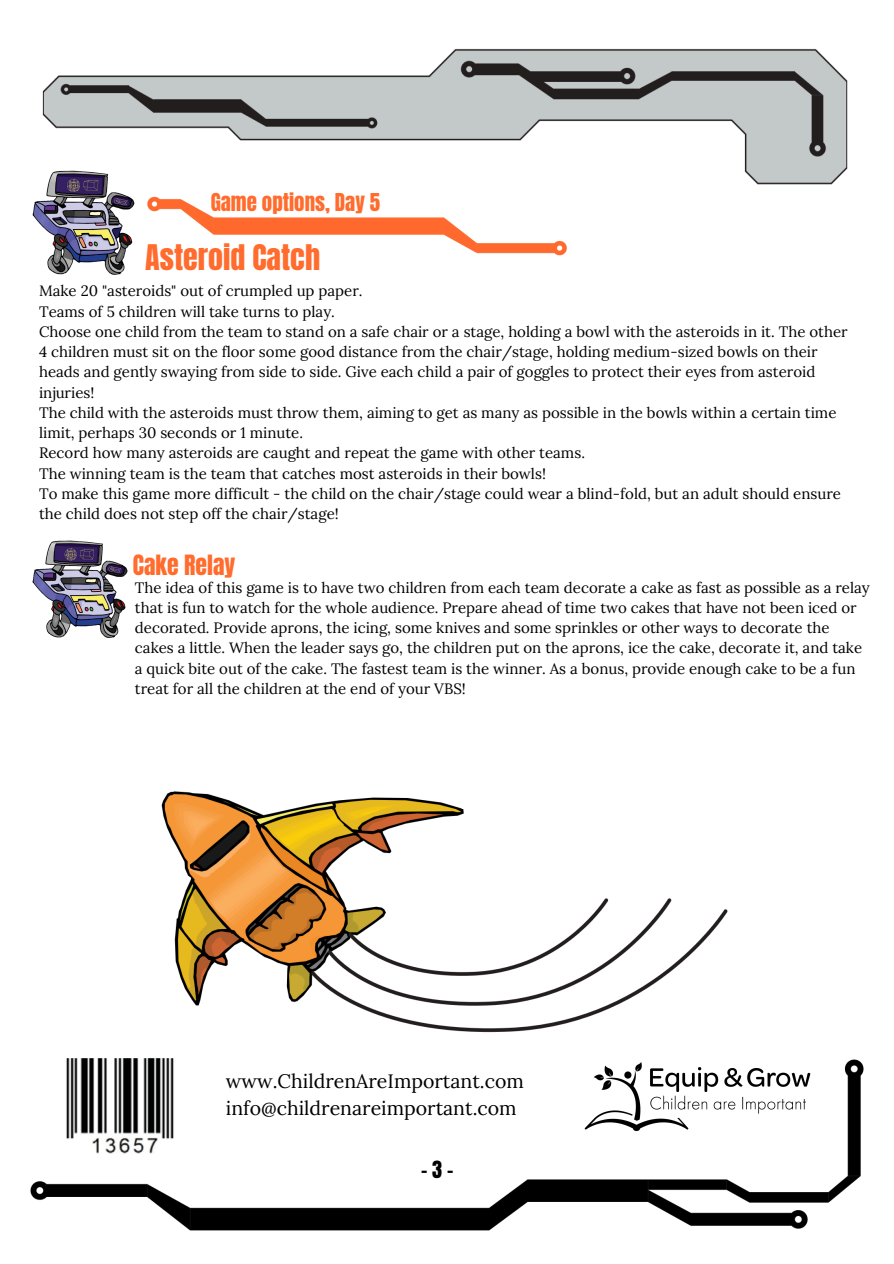
<style>
.page{position:relative;width:894px;height:1264px;background:#fff}
.page>*{position:absolute;margin:0;border:0;box-sizing:border-box;transform-origin:0 0}
.t1{font:30px "Anton";color:#ff6c2d}
.t2{font:23.7px "Anton";color:#ff6c2d}
.t3{font:20.85px "Anton";color:#ff6c2d}
.t4{font:20.25px "Anton";color:#000}
.t5{font:19.5px/26.2px "Lora";color:#000}
.t6{font:15px/20.2px "Lora";color:#000}
</style>
<div class="page">
<img style="left:30px;top:1059px;width:834px;height:172px">
<img style="left:42px;top:48px;width:806px;height:137px">
<img style="left:161px;top:791px;width:567px;height:242px">
<img style="left:572px;top:1059px;width:250px;height:87px">
<img style="left:147px;top:196px;width:420px;height:60px">
<img style="left:32px;top:169px;width:103px;height:106px">
<img style="left:32px;top:540px;width:96px;height:98px">
<img style="left:63px;top:1058px;width:113px;height:99px">
<p class="t3" style="left:211px;top:187px;width:171px">Game options, Day 5</p>
<p class="t1" style="left:145px;top:236px;width:176px">Asteroid Catch</p>
<p class="t6" style="left:39px;top:281px;width:325px">Make 20 "asteroids" out of crumpled up paper.</p>
<h2 class="t6" style="left:39px;top:301px;width:297px">Teams of 5 children will take turns to play.</h2>
<p class="t6" style="left:39px;top:321px;width:809px">Choose one child from the team to stand on a safe chair or a stage, holding a bowl with the asteroids in it. The other 4 children must sit on the floor some good distance from the chair/stage, holding medium-sized bowls on their heads and gently swaying from side to side. Give each child a pair of goggles to protect their eyes from asteroid injuries!</p>
<p class="t6" style="left:39px;top:402px;width:798px">The child with the asteroids must throw them, aiming to get as many as possible in the bowls within a certain time limit, perhaps 30 seconds or 1 minute.</p>
<p class="t6" style="left:39px;top:443px;width:547px">Record how many asteroids are caught and repeat the game with other teams.</p>
<p class="t6" style="left:39px;top:463px;width:508px">The winning team is the team that catches most asteroids in their bowls!</p>
<h3 class="t6" style="left:39px;top:483px;width:803px">To make this game more difficult - the child on the chair/stage could wear a blind-fold, but an adult should ensure the child does not step off the chair/stage!</h3>
<p class="t2" style="left:133px;top:547px;width:104px">Cake Relay</p>
<h3 class="t6" style="left:135px;top:577px;width:736px">The idea of this game is to have two children from each team decorate a cake as fast as possible as a relay that is fun to watch for the whole audience. Prepare ahead of time two cakes that have not been iced or decorated. Provide aprons, the icing, some knives and some sprinkles or other ways to decorate the cakes a little. When the leader says go, the children put on the aprons, ice the cake, decorate it, and take a quick bite out of the cake. The fastest team is the winner. As a bonus, provide enough cake to be a fun treat for all the children at the end of your VBS!</h3>
<p class="t5" style="left:226px;top:1068px;width:299px">www.ChildrenAreImportant.com info@childrenareimportant.com</p>
<p class="t4" style="left:421px;top:1155px;width:34px">-3-</p>
</div>
